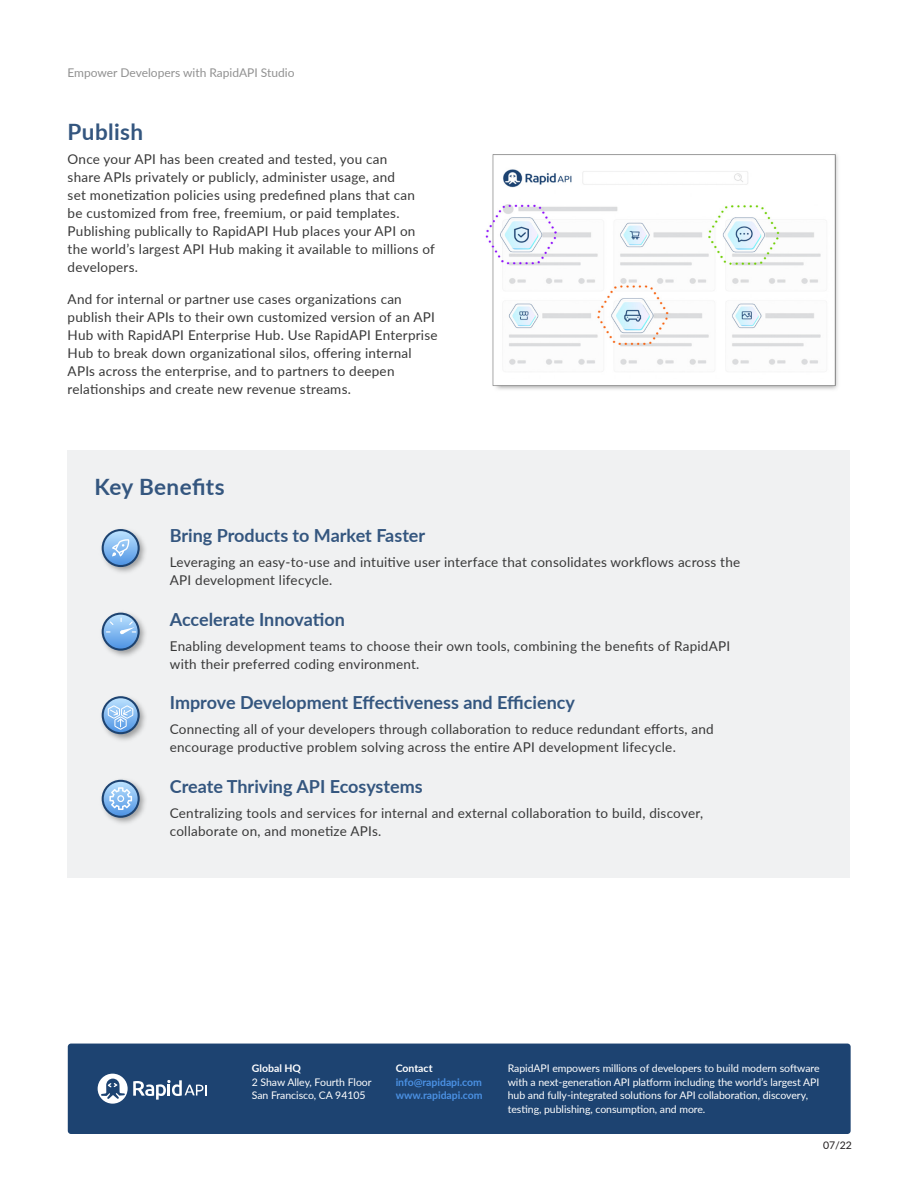
<style>
.page{position:relative;width:918px;height:1188px;background:#fff}
.page>*{position:absolute;margin:0;border:0;box-sizing:border-box;transform-origin:0 0}
.t1{font:700 22.5px "Lato";letter-spacing:.02em;color:#34567f}
.t2{font:700 18px "Lato";color:#34567f}
.Body_text_9_12{font:13.5px/18px "Lato";letter-spacing:.02em;color:#383838}
.t3{font:12px "Lato";color:#919191}
.t4{font:10.5px/13.5px "Lato";letter-spacing:-.005em;color:#fff}
.t5{font:700 10.5px/13.5px "Lato";letter-spacing:-.005em;color:#4a90e2}
.t6{font:700 10.5px "Lato";color:#fff}
.t7{font:10.5px "Lato";color:#231f20}
</style>
<div class="page">
<div style="left:68px;top:1044px;width:783px;height:90px;background:#1d4371;border-radius:3px"></div>
<svg style="left:98px;top:1074px;width:109px;height:30px"></svg>
<div style="left:68px;top:450px;width:782px;height:428px;background:#f0f1f2"></div>
<img style="left:101px;top:529px;width:45px;height:44px">
<svg style="left:103px;top:530px;width:35px;height:36px"></svg>
<div style="left:102px;top:529px;width:38px;height:38px;border:2px solid #1d4371;border-radius:50%"></div>
<svg style="left:112px;top:539px;width:17px;height:17px"></svg>
<img style="left:101px;top:612px;width:45px;height:45px">
<svg style="left:103px;top:614px;width:35px;height:35px"></svg>
<div style="left:102px;top:613px;width:38px;height:38px;border:2px solid #1d4371;border-radius:50%"></div>
<svg style="left:106px;top:618px;width:30px;height:16px"></svg>
<img style="left:101px;top:696px;width:45px;height:45px">
<svg style="left:103px;top:698px;width:35px;height:35px"></svg>
<div style="left:102px;top:696px;width:38px;height:38px;border:2px solid #1d4371;border-radius:50%"></div>
<svg style="left:107px;top:705px;width:27px;height:26px"></svg>
<img style="left:101px;top:779px;width:45px;height:45px">
<svg style="left:103px;top:781px;width:35px;height:35px"></svg>
<div style="left:102px;top:780px;width:38px;height:38px;border:2px solid #1d4371;border-radius:50%"></div>
<svg style="left:109px;top:787px;width:23px;height:23px"></svg>
<img style="left:485px;top:154px;width:353px;height:236px">
<p class="t3" style="left:68px;top:64px;width:229px">Empower Developers with RapidAPI Studio</p>
<h2 class="t1" style="left:68px;top:115px;width:77px">Publish</h2>
<p class="Body_text_9_12" style="left:68px;top:150px;width:369px">Once your API has been created and tested, you can<br>share APIs privately or publicly, administer usage, and<br>set monetization policies using predefined plans that can<br>be customized from free, freemium, or paid templates.<br>Publishing publically to RapidAPI Hub places your API on the world’s largest API Hub making it available to millions of developers.</p>
<p class="Body_text_9_12" style="left:68px;top:289px;width:372px">And for internal or partner use cases organizations can publish their APIs to their own customized version of an API Hub with RapidAPI Enterprise Hub. Use RapidAPI Enterprise Hub to break down organizational silos, offering internal APIs across the enterprise, and to partners to deepen relationships and create new revenue streams.</p>
<h2 class="t1" style="left:94px;top:470px;width:132px">Key Benefits</h2>
<h4 class="t2" style="left:170px;top:523px;width:257px">Bring Products to Market Faster</h4>
<p class="Body_text_9_12" style="left:170px;top:553px;width:572px">Leveraging an easy-to-use and intuitive user interface that consolidates workflows across the<br>API development lifecycle.</p>
<h4 class="t2" style="left:170px;top:606px;width:177px">Accelerate Innovation</h4>
<p class="Body_text_9_12" style="left:170px;top:636px;width:562px">Enabling development teams to choose their own tools, combining the benefits of RapidAPI with their preferred coding environment.</p>
<h4 class="t2" style="left:170px;top:690px;width:407px">Improve Development Effectiveness and Efficiency</h4>
<p class="Body_text_9_12" style="left:170px;top:720px;width:546px">Connecting all of your developers through collaboration to reduce redundant efforts, and encourage productive problem solving across the entire API development lifecycle.</p>
<h4 class="t2" style="left:170px;top:773px;width:254px">Create Thriving API Ecosystems</h4>
<p class="Body_text_9_12" style="left:170px;top:803px;width:535px">Centralizing tools and services for internal and external collaboration to build, discover, collaborate on, and monetize APIs.</p>
<p class="t6" style="left:252px;top:1061px;width:51px">Global HQ</p>
<p class="t4" style="left:252px;top:1075px;width:121px">2 Shaw Alley, Fourth Floor<br>San Francisco, CA 94105</p>
<p class="t6" style="left:396px;top:1061px;width:38px">Contact</p>
<p class="t5" style="left:396px;top:1075px;width:88px">info@rapidapi.com www.rapidapi.com</p>
<p class="t4" style="left:508px;top:1061px;width:313px">RapidAPI empowers millions of developers to build modern software with a next-generation API platform including the world’s largest API hub and fully-integrated solutions for API collaboration, discovery, testing, publishing, consumption, and more.</p>
<p class="t7" style="left:823px;top:1138px;width:30px">07/22</p>
</div>
